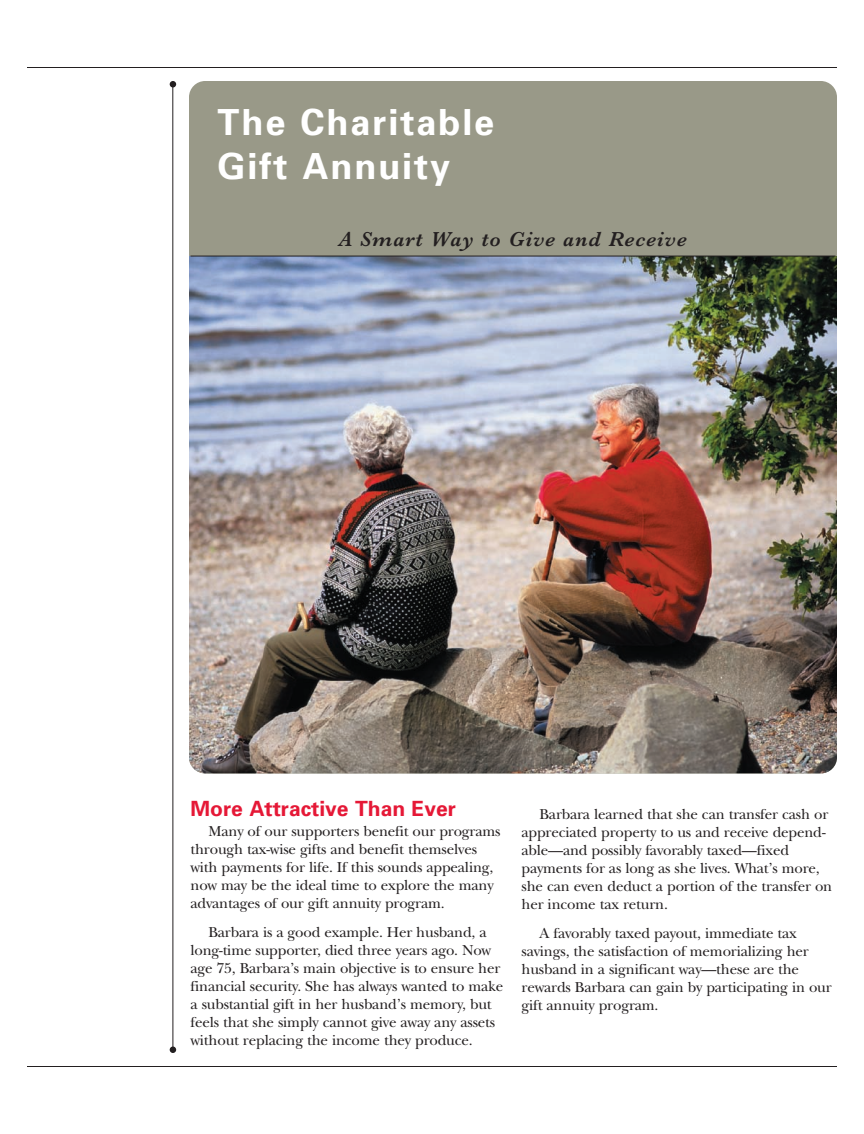
<style>
.page{position:relative;width:864px;height:1134px;background:#fff}
.page>*{position:absolute;margin:0;border:0;box-sizing:border-box;transform-origin:0 0}
.t1{font:700 36px/43.2px "Univers";letter-spacing:.055em;color:#fff}
.t2{font:italic 600 21px "Baskerville";letter-spacing:.05em;color:#231f20}
.t3{font:700 21px "Univers";color:#e51836}
.t4{font:15px/18px "New Baskerville";letter-spacing:-.01em;color:#231f20}
</style>
<div class="page">
<div style="left:189px;top:81px;width:648px;height:692px;background:#998;border-radius:16px"></div>
<img style="left:189px;top:256px;width:648px;height:517px">
<hr style="left:27px;top:67px;width:810px;height:1px;background:#231f20">
<hr style="left:27px;top:1066px;width:810px;height:1px;background:#231f20">
<hr style="left:172px;top:82px;width:1px;height:970px;background:#231f20">
<svg style="left:170px;top:81px;width:6px;height:6px"></svg>
<svg style="left:170px;top:1047px;width:6px;height:6px"></svg>
<hr style="left:190px;top:256px;width:646px;height:1px;background:#231f20">
<h1 class="t1" style="left:218px;top:104px;width:278px">The Charitable<br>Gift Annuity</h1>
<h2 class="t2" style="left:339px;top:227px;width:349px">A Smart Way to Give and Receive</h2>
<h2 class="t3" style="left:190px;top:801px;width:267px">More Attractive Than Ever</h2>
<p class="t4" style="left:190px;top:825px;width:312px;text-indent:18px">Many of our supporters benefit our programs through tax-wise gifts and benefit themselves with payments for life. If this sounds appealing, now may be the ideal time to explore the many advantages of our gift annuity program.</p>
<p class="t4" style="left:190px;top:925px;width:314px;text-indent:18px">Barbara is a good example. Her husband, a long-time supporter, died three years ago. Now age 75, Barbara’s main objective is to ensure her financial security. She has always wanted to make a substantial gift in her husband’s memory, but feels that she simply cannot give away any assets without replacing the income they produce.</p>
<p class="t4" style="left:522px;top:807px;width:312px;text-indent:18px">Barbara learned that she can transfer cash or appreciated property to us and receive depend&shy;able—and possibly favorably taxed—fixed payments for as long as she lives. What’s more, she can even deduct a portion of the transfer on her income tax return.</p>
<p class="t4" style="left:522px;top:926px;width:312px;text-indent:18px">A favorably taxed payout, immediate tax savings, the satisfaction of memorializing her husband in a significant way—these are the rewards Barbara can gain by participating in our gift annuity program.</p>
</div>
